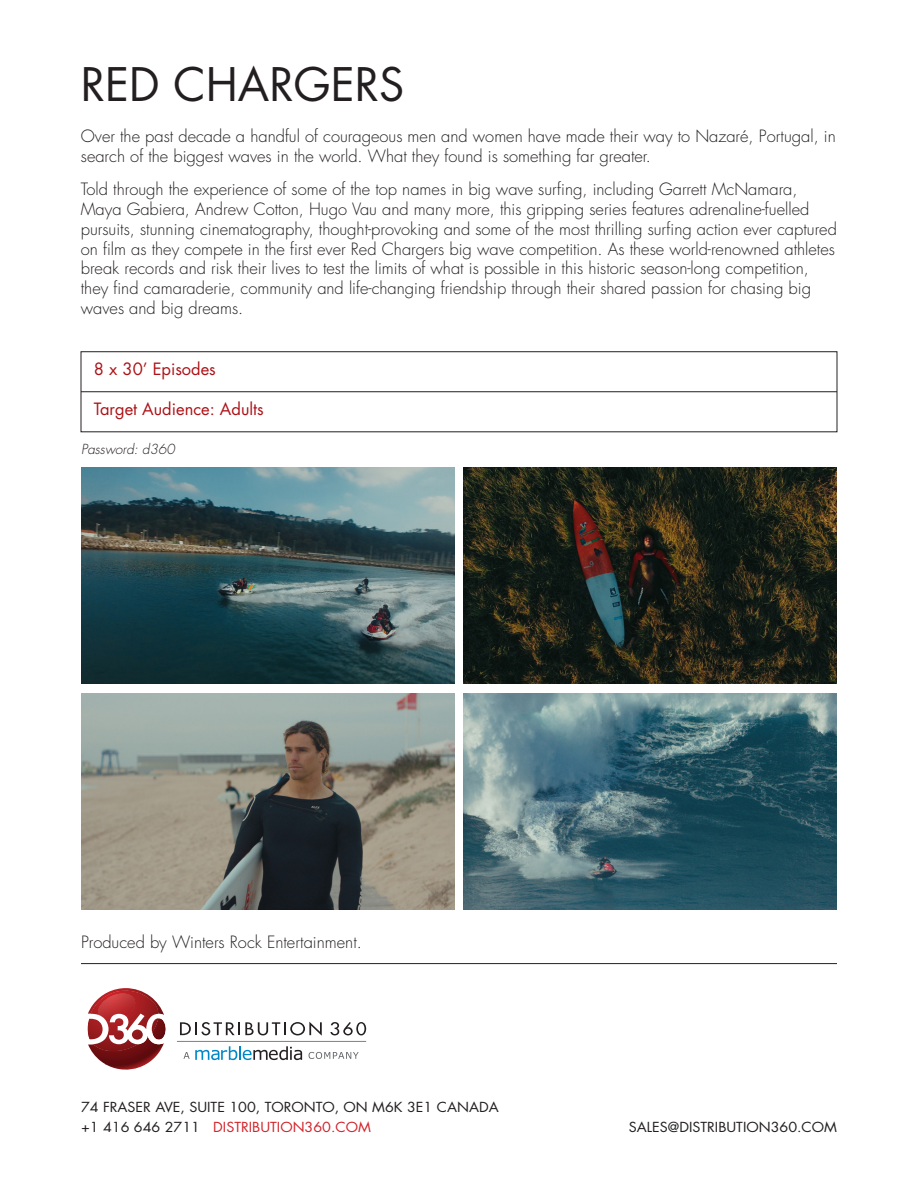
<style>
.page{position:relative;width:918px;height:1188px;background:#fff}
.page>*{position:absolute;margin:0;border:0;box-sizing:border-box;transform-origin:0 0}
.t1{font:45px "Futura Std";color:#231f20}
.t2{font:300 16.5px/19.8px "Futura Std";color:#231f20}
.t3{font:16.5px "Futura Std";color:#ad1217}
.t4{font:13.5px "Futura Std";color:#231f20;scale:1.06 1}
.t5{font:13.5px "Futura Std";color:#d1232a;scale:1.06 1}
.t6{font:italic 300 13.5px "Futura Std";color:#231f20}
.s1{color:#231f20}
</style>
<div class="page">
<img style="left:81px;top:468px;width:373px;height:216px">
<img style="left:81px;top:693px;width:373px;height:216px">
<img style="left:464px;top:468px;width:373px;height:216px">
<img style="left:464px;top:693px;width:373px;height:216px">
<hr style="left:81px;top:963px;width:756px;height:1px;background:#231f20">
<hr style="left:81px;top:391px;width:756px;height:1px;background:#231f20">
<svg style="left:309px;top:1052px;width:50px;height:7px"></svg>
<svg style="left:87px;top:988px;width:79px;height:82px"></svg>
<svg style="left:180px;top:1022px;width:142px;height:14px"></svg>
<svg style="left:330px;top:1022px;width:36px;height:13px"></svg>
<hr style="left:177px;top:1041px;width:189px;height:1px;background:#808082">
<svg style="left:184px;top:1046px;width:118px;height:14px"></svg>
<p class="t1" style="left:81px;top:56px;width:325px">RED CHARGERS</p>
<p class="t2" style="left:81px;top:127px;width:757px">Over the past decade a handful of courageous men and women have made their way to Nazaré, Portugal, in search of the biggest waves in the world. What they found is something far greater.</p>
<p class="t2" style="left:81px;top:180px;width:758px">Told through the experience of some of the top names in big wave surfing, including Garrett McNamara, Maya Gabiera, Andrew Cotton, Hugo Vau and many more, this gripping series features adrenaline-fuelled pursuits, stunning cinematography, thought-provoking and some of the most thrilling surfing action ever captured on film as they compete in the first ever Red Chargers big wave competition. As these world-renowned athletes break records and risk their lives to test the limits of what is possible in this historic season-long competition, they find camaraderie, community and life-changing friendship through their shared passion for chasing big waves and big dreams.</p>
<p class="t3" style="left:94px;top:358px;width:123px">8 x 30’ Episodes</p>
<p class="t3" style="left:94px;top:398px;width:171px">Target Audience: Adults</p>
<p class="t6" style="left:81px;top:440px;width:95px">Password: d360</p>
<p class="t2" style="left:81px;top:933px;width:282px">Produced by Winters Rock Entertainment.</p>
<p class="t4" style="left:81px;top:1098px;width:396px">74 FRASER AVE, SUITE 100, TORONTO, ON M6K 3E1 CANADA</p>
<p class="t5" style="left:81px;top:1119px;width:275px"><span class="s1">+1 416 646 2711</span> DISTRIBUTION360.COM</p>
<p class="t4" style="left:629px;top:1119px;width:198px">SALES@DISTRIBUTION360.COM</p>
</div>
